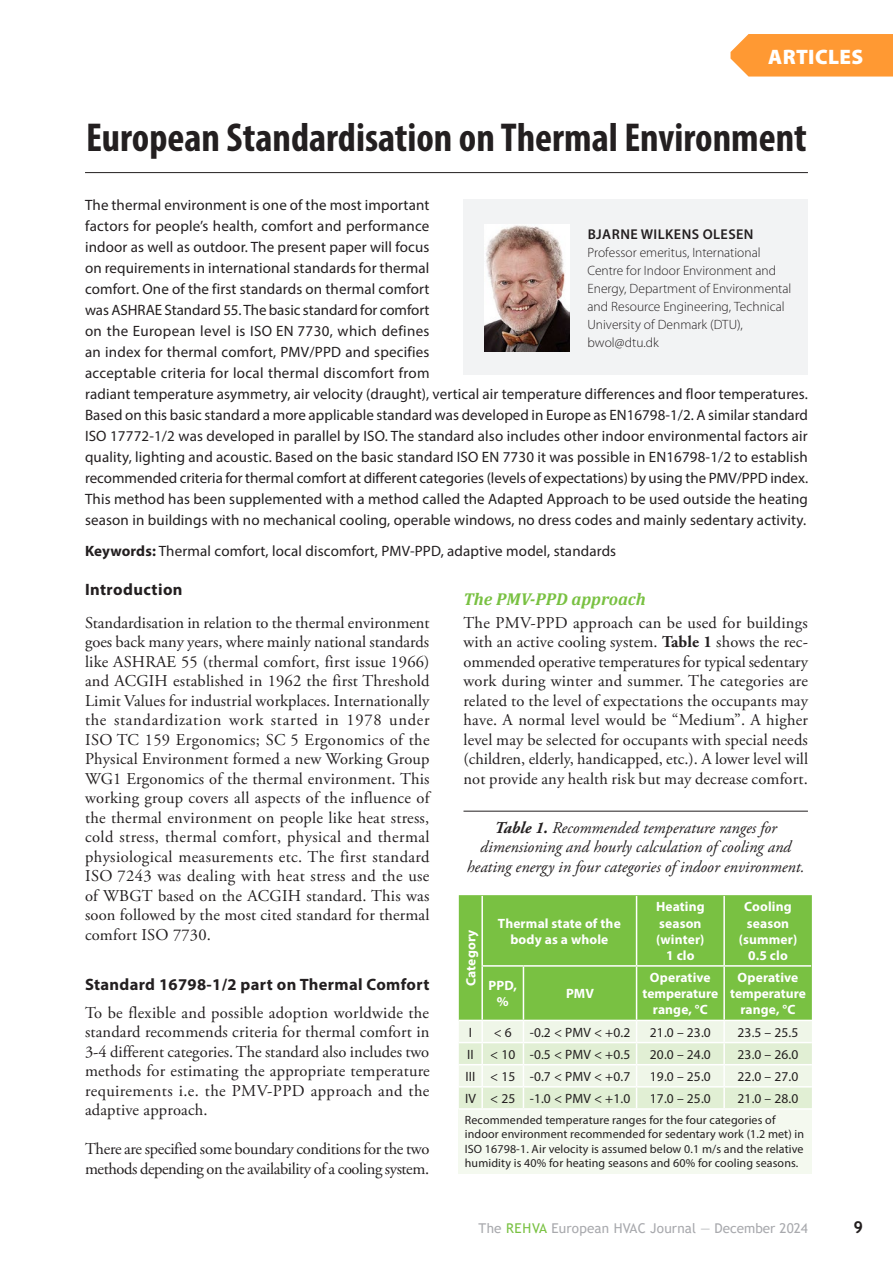
<style>
.page{position:relative;width:893px;height:1263px;background:#fff}
.page>*{position:absolute;margin:0;border:0;box-sizing:border-box;transform-origin:0 0}
.Heading_1{font:700 condensed 40.5px "Myriad Pro";color:#231f20}
.t1{font:900 21px "Myriad Pro";letter-spacing:.02em;color:#fff}
.Heading_3{font:italic 700 17.25px "Cambria";color:#79c142}
.t2{font:16.5px/19.5px "Adobe Garamond Pro";letter-spacing:.01em;color:#231f20;text-align:justify}
.Caption_Table_copy_2{font:italic 16.5px/19.5px "Adobe Garamond Pro";color:#231f20;text-align:center}
.t3{font:16.5px/19.5px "Adobe Garamond Pro";letter-spacing:-.025em;color:#231f20}
.Heading_2{font:700 16.5px "Myriad Pro";letter-spacing:.02em;color:#231f20}
.zPage_Number{font:700 16.5px "Trebuchet MS";color:#231f20}
.Heading_4{font:15px/21px "Myriad Pro";letter-spacing:.01em;color:#231f20}
.Heading_4_keywords{font:15px "Myriad Pro";letter-spacing:.01em;color:#231f20}
.Heading_6{font:600 14.25px "Myriad Pro";letter-spacing:.03em;color:#231f20}
.Heading_5{font:300 13.5px/18px "Myriad Pro";color:#231f20}
.Table_text_bold{font:700 13.5px/16.2px "Myriad Pro";letter-spacing:.01em;color:#fff;text-align:center}
.Table_text{font:13.5px "Myriad Pro";letter-spacing:.01em;color:#231f20}
.t4{font:13.5px "Trebuchet MS";letter-spacing:.015em;color:#a8a9ad}
.Table_text_ref{font:12px/14.4px "Myriad Pro";letter-spacing:.01em;color:#231f20}
.s1{font-weight:700}
.s2{color:#79c142}
</style>
<div class="page">
<div style="left:463px;top:199px;width:345px;height:175px;background:#f2f3f4"></div>
<hr style="left:85px;top:172px;width:723px;height:1px;background:#231f20">
<img style="left:485px;top:224px;width:85px;height:128px">
<hr style="left:463px;top:811px;width:345px;height:1px;background:#231f20">
<div style="left:459px;top:1109px;width:353px;height:64px;background:#f4f9ef"></div>
<svg style="left:459px;top:895px;width:353px;height:213px;background:#a9d686"></svg>
<hr style="left:724px;top:1086px;width:88px;height:1px;background:#fff">
<hr style="left:723px;top:1087px;width:2px;height:21px;background:#fff">
<hr style="left:459px;top:1108px;width:23px;height:2px;background:#fff">
<hr style="left:482px;top:1108px;width:41px;height:2px;background:#fff">
<hr style="left:523px;top:1108px;width:114px;height:2px;background:#fff">
<hr style="left:637px;top:1108px;width:87px;height:2px;background:#fff">
<hr style="left:724px;top:1108px;width:89px;height:2px;background:#fff">
<svg style="left:730px;top:34px;width:163px;height:43px;background:#ff9f3f"></svg>
<p class="t1" style="left:768px;top:43px;width:96px">ARTICLES</p>
<p class="Heading_1" style="left:86px;top:112px;width:722px">European Standardisation on Thermal Environment</p>
<p class="Heading_4" style="left:85px;top:194px;width:725px">The thermal environment is one of the most important<br>factors for people’s health, comfort and performance<br>indoor as well as outdoor. The present paper will focus<br>on requirements in international standards for thermal<br>comfort. One of the first standards on thermal comfort<br>was ASHRAE Standard 55. The basic standard for comfort<br>on the European level is ISO EN 7730, which defines<br>an index for thermal comfort, PMV/PPD and specifies<br>acceptable criteria for local thermal discomfort from<br>radiant temperature asymmetry, air velocity (draught), vertical air temperature differences and floor temperatures.<br>Based on this basic standard a more applicable standard was developed in Europe as EN16798-1/2. A similar standard ISO 17772-1/2 was developed in parallel by ISO. The standard also includes other indoor environmental factors air quality, lighting and acoustic. Based on the basic standard ISO EN 7730 it was possible in EN16798-1/2 to establish recommended criteria for thermal comfort at different categories (levels of expectations) by using the PMV/PPD index.<br>This method has been supplemented with a method called the Adapted Approach to be used outside the heating season in buildings with no mechanical cooling, operable windows, no dress codes and mainly sedentary activity.</p>
<p class="Heading_4_keywords" style="left:85px;top:542px;width:533px"><span class="s1">Keywords:</span> Thermal comfort, local discomfort, PMV-PPD, adaptive model, standards</p>
<p class="Heading_6" style="left:588px;top:225px;width:167px">BJARNE WILKENS OLESEN</p>
<p class="Heading_5" style="left:587px;top:244px;width:205px">Professor emeritus, International Centre for Indoor Environment and Energy, Department of Environmental and Resource Engineering, Technical University of Denmark (DTU),</p>
<p class="Heading_5" style="left:587px;top:334px;width:73px">bwol@dtu.dk</p>
<p class="Heading_2" style="left:85px;top:579px;width:99px">Introduction</p>
<p class="t2" style="left:85px;top:613px;width:346px">Standardisation in relation to the thermal environment goes back many years, where mainly national standards like ASHRAE 55 (thermal comfort, first issue 1966) and ACGIH established in 1962 the first Threshold Limit Values for industrial workplaces. Internationally the standardization work started in 1978 under ISO TC 159 Ergonomics; SC 5 Ergonomics of the Physical Environment formed a new Working Group WG1 Ergonomics of the thermal environment. This working group covers all aspects of the influence of the thermal environment on people like heat stress, cold stress, thermal comfort, physical and thermal physiological measurements etc. The first standard ISO 7243 was dealing with heat stress and the use of WBGT based on the ACGIH standard. This was soon followed by the most cited standard for thermal comfort ISO 7730.</p>
<p class="Heading_2" style="left:85px;top:973px;width:346px">Standard 16798-1/2 part on Thermal Comfort</p>
<p class="t2" style="left:85px;top:1003px;width:346px">To be flexible and possible adoption worldwide the standard recommends criteria for thermal comfort in 3-4 different categories. The standard also includes two methods for estimating the appropriate temperature requirements i.e. the PMV-PPD approach and the adaptive approach.</p>
<p class="t3" style="left:85px;top:1140px;width:346px">There are specified some boundary conditions for the two methods depending on the availability of a cooling system.</p>
<p class="Heading_3" style="left:463px;top:587px;width:184px">The PMV-PPD approach</p>
<p class="t2" style="left:463px;top:613px;width:346px">The PMV-PPD approach can be used for buildings with an active cooling system. <span class="s1">Table 1</span> shows the rec&shy;ommended operative temperatures for typical sedentary work during winter and summer. The categories are related to the level of expectations the occupants may have. A normal level would be “Medium”. A higher level may be selected for occupants with special needs (children, elderly, handicapped, etc.). A lower level will not provide any health risk but may decrease comfort.</p>
<p class="Caption_Table_copy_2" style="left:467px;top:818px;width:339px"><span class="s1">Table 1.</span> Recommended temperature ranges for dimensioning and hourly calculation of cooling and heating energy in four categories of indoor environment.</p>
<p class="Table_text_bold" style="left:462px;top:986px;width:57px;rotate:-90deg">Category</p>
<p class="Table_text_bold" style="left:498px;top:914px;width:124px">Thermal state of the body as a whole</p>
<p class="Table_text_bold" style="left:489px;top:977px;width:30px">PPD, %</p>
<p class="Table_text_bold" style="left:566px;top:985px;width:29px">PMV</p>
<p class="Table_text_bold" style="left:656px;top:898px;width:50px">Heating season (winter)<br>1 clo</p>
<p class="Table_text_bold" style="left:739px;top:898px;width:60px">Cooling season (summer)<br>0.5 clo</p>
<p class="Table_text_bold" style="left:643px;top:969px;width:77px">Operative temperature range, °C</p>
<p class="Table_text_bold" style="left:730px;top:969px;width:77px">Operative temperature range, °C</p>
<p class="Table_text" style="left:469px;top:1024px;width:5px">I</p>
<p class="Table_text" style="left:494px;top:1024px;width:20px">&lt; 6</p>
<p class="Table_text" style="left:530px;top:1024px;width:102px">-0.2 &lt; PMV &lt; +0.2</p>
<p class="Table_text" style="left:650px;top:1024px;width:62px">21.0 – 23.0</p>
<p class="Table_text" style="left:737px;top:1024px;width:62px">23.5 – 25.5</p>
<p class="Table_text" style="left:467px;top:1046px;width:8px">II</p>
<p class="Table_text" style="left:490px;top:1046px;width:27px">&lt; 10</p>
<p class="Table_text" style="left:530px;top:1046px;width:102px">-0.5 &lt; PMV &lt; +0.5</p>
<p class="Table_text" style="left:650px;top:1046px;width:62px">20.0 – 24.0</p>
<p class="Table_text" style="left:737px;top:1046px;width:62px">23.0 – 26.0</p>
<p class="Table_text" style="left:466px;top:1068px;width:11px">III</p>
<p class="Table_text" style="left:490px;top:1068px;width:27px">&lt; 15</p>
<p class="Table_text" style="left:530px;top:1068px;width:102px">-0.7 &lt; PMV &lt; +0.7</p>
<p class="Table_text" style="left:650px;top:1068px;width:62px">19.0 – 25.0</p>
<p class="Table_text" style="left:737px;top:1068px;width:62px">22.0 – 27.0</p>
<p class="Table_text" style="left:465px;top:1090px;width:12px">IV</p>
<p class="Table_text" style="left:490px;top:1090px;width:27px">&lt; 25</p>
<p class="Table_text" style="left:530px;top:1090px;width:102px">-1.0 &lt; PMV &lt; +1.0</p>
<p class="Table_text" style="left:650px;top:1090px;width:62px">17.0 – 25.0</p>
<p class="Table_text" style="left:737px;top:1090px;width:62px">21.0 – 28.0</p>
<p class="Table_text_ref" style="left:465px;top:1112px;width:341px">Recommended temperature ranges for the four categories of indoor environment recommended for sedentary work (1.2 met) in ISO 16798-1. Air velocity is assumed below 0.1 m/s and the relative humidity is 40% for heating seasons and 60% for cooling seasons.</p>
<p class="t4" style="left:479px;top:1220px;width:331px">The <span class="s2">REHVA</span> European HVAC Journal — December 2024</p>
<p class="zPage_Number" style="left:853px;top:1217px;width:11px">9</p>
</div>
